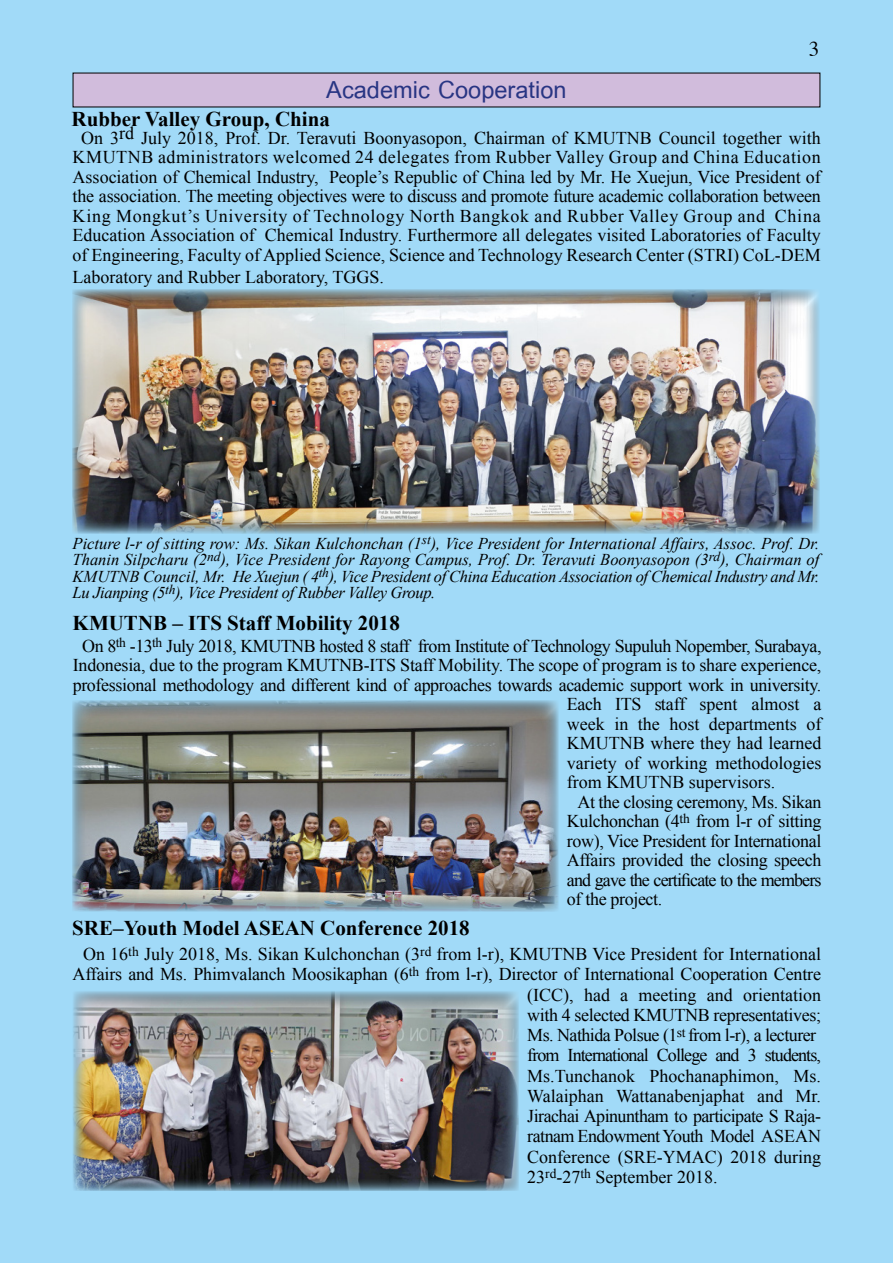
<style>
.page{position:relative;width:893px;height:1263px;background:#a1daf8}
.page>*{position:absolute;margin:0;border:0;box-sizing:border-box;transform-origin:0 0}
.t1{font:700 36px "Cordia New";color:#283583}
.t2{font:700 21px "Times New Roman";color:#000}
.t3{font:21px "Times";color:#000}
.t4{font:18px/19.5px "Times New Roman";letter-spacing:-.01em;color:#000;text-align:center}
.t5{font:18px "Times New Roman";letter-spacing:-.03em;color:#000}
.t6{font:18px "Times New Roman";letter-spacing:-.05em;color:#000}
.t7{font:italic 16.5px/16.5px "Times New Roman";letter-spacing:-.02em;color:#000;text-align:justify}
</style>
<div class="page">
<div style="left:73px;top:73px;width:747px;height:34px;background:#d1bcdc"></div>
<div style="left:71px;top:288px;width:750px;height:245px;background:#000;opacity:.5"></div>
<div style="left:71px;top:699px;width:488px;height:212px;background:#000;opacity:.5"></div>
<div style="left:71px;top:989px;width:448px;height:202px;background:#000;opacity:.5"></div>
<h1 class="t1" style="left:326px;top:68px;width:242px">Academic Cooperation</h1>
<p class="t3" style="left:809px;top:29px;width:12px">3</p>
<p class="t2" style="left:72px;top:104px;width:260px">Rubber Valley Group, China</p>
<p class="t4" style="left:73px;top:128px;width:750px">On 3rd July 2018, Prof. Dr. Teravuti Boonyasopon, Chairman of KMUTNB Council together with KMUTNB administrators welcomed 24 delegates from Rubber Valley Group and China Education Association of Chemical Industry, People’s Republic of China led by Mr. He Xuejun, Vice President of the association. The meeting objectives were to discuss and promote future academic collaboration between King Mongkut’s University of Technology North Bangkok and Rubber Valley Group and China Education Association of Chemical Industry. Furthermore all delegates visited Laboratories of Faculty of Engineering, Faculty of Applied Science, Science and Technology Research Center (STRI) CoL-DEM</p>
<p class="t4" style="left:73px;top:266px;width:313px">Laboratory and Rubber Laboratory, TGGS.</p>
<p class="t7" style="left:73px;top:535px;width:748px">Picture l-r of sitting row: Ms. Sikan Kulchonchan (1<sup>st</sup>), Vice President for International Affairs, Assoc. Prof. Dr.<br>Thanin Silpcharu (2<sup>nd</sup>), Vice President for Rayong Campus, Prof. Dr. Teravuti Boonyasopon (3<sup>rd</sup>), Chairman of KMUTNB Council, Mr. He Xuejun ( 4<sup>th</sup>), Vice President of China Education Association of Chemical Industry and Mr.<br>Lu Jianping (5<sup>th</sup>), Vice President of Rubber Valley Group.</p>
<p class="t2" style="left:73px;top:608px;width:329px">KMUTNB – ITS Staff Mobility 2018</p>
<p class="t5" style="left:82px;top:634px;width:741px">On 8<sup>th</sup> -13<sup>th</sup> July 2018, KMUTNB hosted 8 staff from Institute of Technology Supuluh Nopember, Surabaya,</p>
<p class="t4" style="left:73px;top:655px;width:750px">Indonesia, due to the program KMUTNB-ITS Staff Mobility. The scope of program is to share experience,</p>
<p class="t4" style="left:73px;top:675px;width:750px">professional methodology and different kind of approaches towards academic support work in university.</p>
<p class="t4" style="left:567px;top:694px;width:256px">Each ITS staff spent almost a</p>
<p class="t4" style="left:567px;top:714px;width:256px">week in the host departments of</p>
<p class="t4" style="left:567px;top:733px;width:256px">KMUTNB where they had learned</p>
<p class="t4" style="left:567px;top:753px;width:256px">variety of working methodologies</p>
<p class="t4" style="left:567px;top:772px;width:210px">from KMUTNB supervisors.</p>
<p class="t4" style="left:577px;top:792px;width:245px">At the closing ceremony, Ms. Sikan</p>
<p class="t4" style="left:567px;top:811px;width:256px">Kulchonchan (4<sup>th</sup> from l-r of sitting</p>
<p class="t4" style="left:567px;top:831px;width:256px">row), Vice President for International</p>
<p class="t4" style="left:567px;top:850px;width:256px">Affairs provided the closing speech</p>
<p class="t6" style="left:567px;top:868px;width:256px">and gave the certificate to the members</p>
<p class="t4" style="left:567px;top:889px;width:97px">of the project.</p>
<p class="t2" style="left:72px;top:913px;width:399px">SRE–Youth Model ASEAN Conference 2018</p>
<p class="t4" style="left:83px;top:944px;width:739px">On 16<sup>th</sup> July 2018, Ms. Sikan Kulchonchan (3<sup>rd</sup> from l-r), KMUTNB Vice President for International</p>
<p class="t4" style="left:73px;top:964px;width:750px">Affairs and Ms. Phimvalanch Moosikaphan (6<sup>th</sup> from l-r), Director of International Cooperation Centre</p>
<p class="t4" style="left:527px;top:984px;width:295px">(ICC), had a meeting and orientation</p>
<p class="t4" style="left:527px;top:1005px;width:295px">with 4 selected KMUTNB representatives;</p>
<p class="t5" style="left:527px;top:1023px;width:290px">Ms. Nathida Polsue (1<sup>st</sup> from l-r), a lecturer</p>
<p class="t6" style="left:527px;top:1043px;width:295px">from International College and 3 students,</p>
<p class="t4" style="left:527px;top:1065px;width:295px">Ms.Tunchanok Phochanaphimon, Ms.</p>
<p class="t4" style="left:527px;top:1086px;width:295px">Walaiphan Wattanabenjaphat and Mr.</p>
<p class="t5" style="left:527px;top:1104px;width:295px">Jirachai Apinuntham to participate S Raja-</p>
<p class="t5" style="left:527px;top:1124px;width:295px">ratnam Endowment Youth Model ASEAN</p>
<p class="t4" style="left:527px;top:1146px;width:295px">Conference (SRE-YMAC) 2018 during</p>
<p class="t4" style="left:527px;top:1167px;width:192px">23<sup>rd</sup>-27<sup>th</sup> September 2018.</p>
</div>
